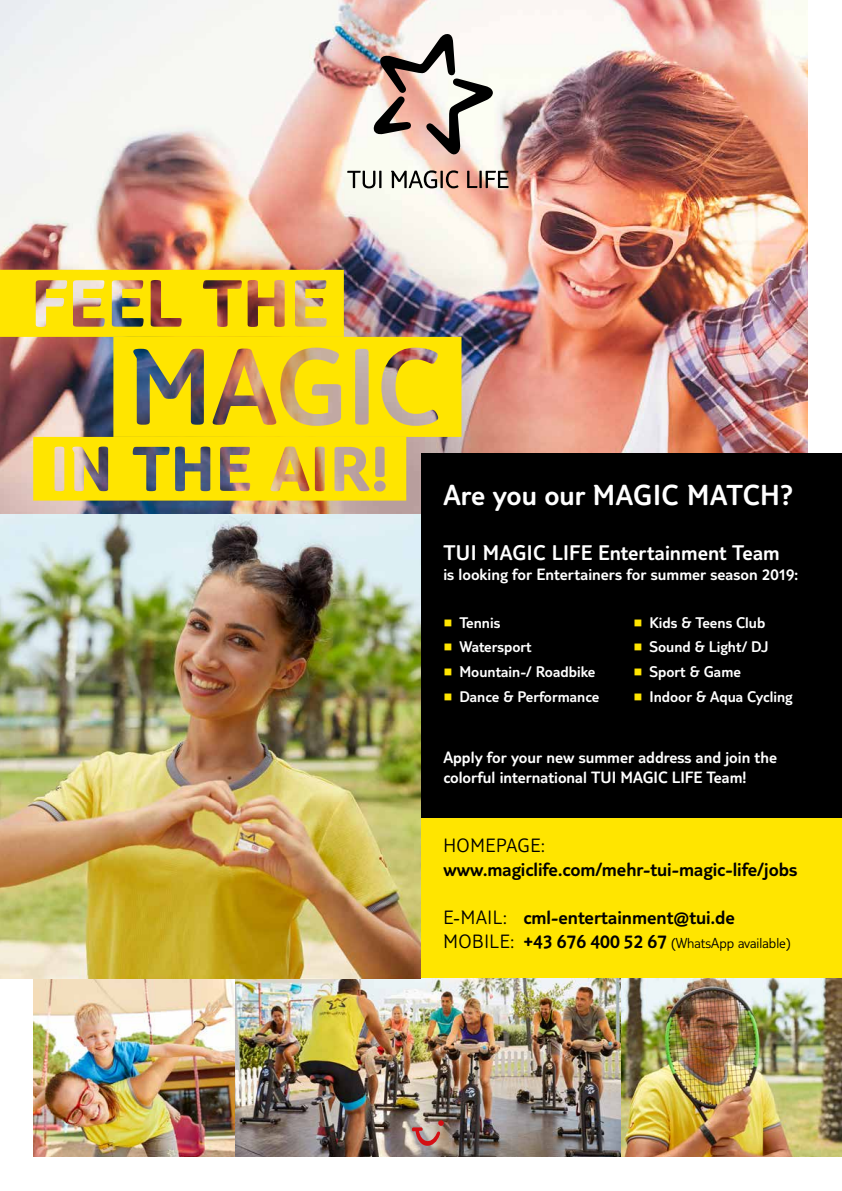
<style>
.page{position:relative;width:842px;height:1191px;background:#fff}
.page>*{position:absolute;margin:0;border:0;box-sizing:border-box;transform-origin:0 0}
.t1{font:700 30px "TUI Kat Light OT";color:#fff}
.t2{font:700 22px "TUI Kat Light OT";color:#fff}
.t3{font:700 20px "TUI Kat Light OT";color:#000}
.t4{font:20px "TUI Kat Light OT";letter-spacing:.03em;color:#000}
.t5{font:700 17px/20.4px "TUI Kat Light OT";color:#fff}
.t6{font:700 16px/24.9px "TUI Kat Light OT";color:#fff}
.t7{font:15px "TUI Kat Light OT";color:#000}
.s1{font-family:"TUI Type Icon OT";font-weight:400;font-size:14px;color:#ffe500}
.s2{font-weight:400}
.s3{font-size:20px}
.s4{font-weight:700;font-size:20px}
</style>
<div class="page">
<div style="left:417px;top:775px;width:425px;height:216px;background:#ffe500"></div>
<img style="left:0;top:0;width:808px;height:515px">
<div style="left:421px;top:454px;width:421px;height:364px;background:#000"></div>
<img style="left:234px;top:978px;width:387px;height:178px">
<img style="left:621px;top:978px;width:221px;height:178px">
<img style="left:34px;top:978px;width:200px;height:178px">
<svg style="left:412px;top:1120px;width:32px;height:25px"></svg>
<svg style="left:347px;top:171px;width:34px;height:17px"></svg>
<svg style="left:391px;top:170px;width:67px;height:18px"></svg>
<svg style="left:467px;top:171px;width:42px;height:17px"></svg>
<svg style="left:373px;top:34px;width:120px;height:121px"></svg>
<img style="left:0;top:515px;width:421px;height:463px">
<img style="left:0;top:270px;width:461px;height:230px">
<h1 class="t1" style="left:443px;top:477px;width:352px">Are you our MAGIC MATCH?</h1>
<p class="t2" style="left:443px;top:539px;width:338px">TUI MAGIC LIFE Entertainment Team</p>
<p class="t5" style="left:443px;top:564px;width:356px">is looking for Entertainers for summer season 2019:</p>
<p class="t6" style="left:443px;top:609px;width:157px"><span class="s1">1</span> Tennis<br><span class="s1">1</span> Watersport<br><span class="s1">1</span> Mountain-/ Roadbike<br><span class="s1">1</span> Dance &amp; Performance</p>
<p class="t6" style="left:633px;top:609px;width:161px"><span class="s1">1</span> Kids &amp; Teens Club<br><span class="s1">1</span> Sound &amp; Light/ DJ<br><span class="s1">1</span> Sport &amp; Game<br><span class="s1">1</span> Indoor &amp; Aqua Cycling</p>
<p class="t5" style="left:443px;top:746px;width:335px">Apply for your new summer address and join the colorful international TUI MAGIC LIFE Team!</p>
<p class="t4" style="left:443px;top:834px;width:103px">HOMEPAGE:</p>
<p class="t3" style="left:443px;top:858px;width:356px">www.magiclife.com/mehr-tui-magic-life/jobs</p>
<p class="t3" style="left:443px;top:906px;width:293px"><span class="s2">E-MAIL:</span> cml-entertainment@tui.de</p>
<p class="t7" style="left:443px;top:934px;width:349px"><span class="s3">MOBILE:</span> <span class="s4">+43 676 400 52 67</span> (WhatsApp available)</p>
</div>
